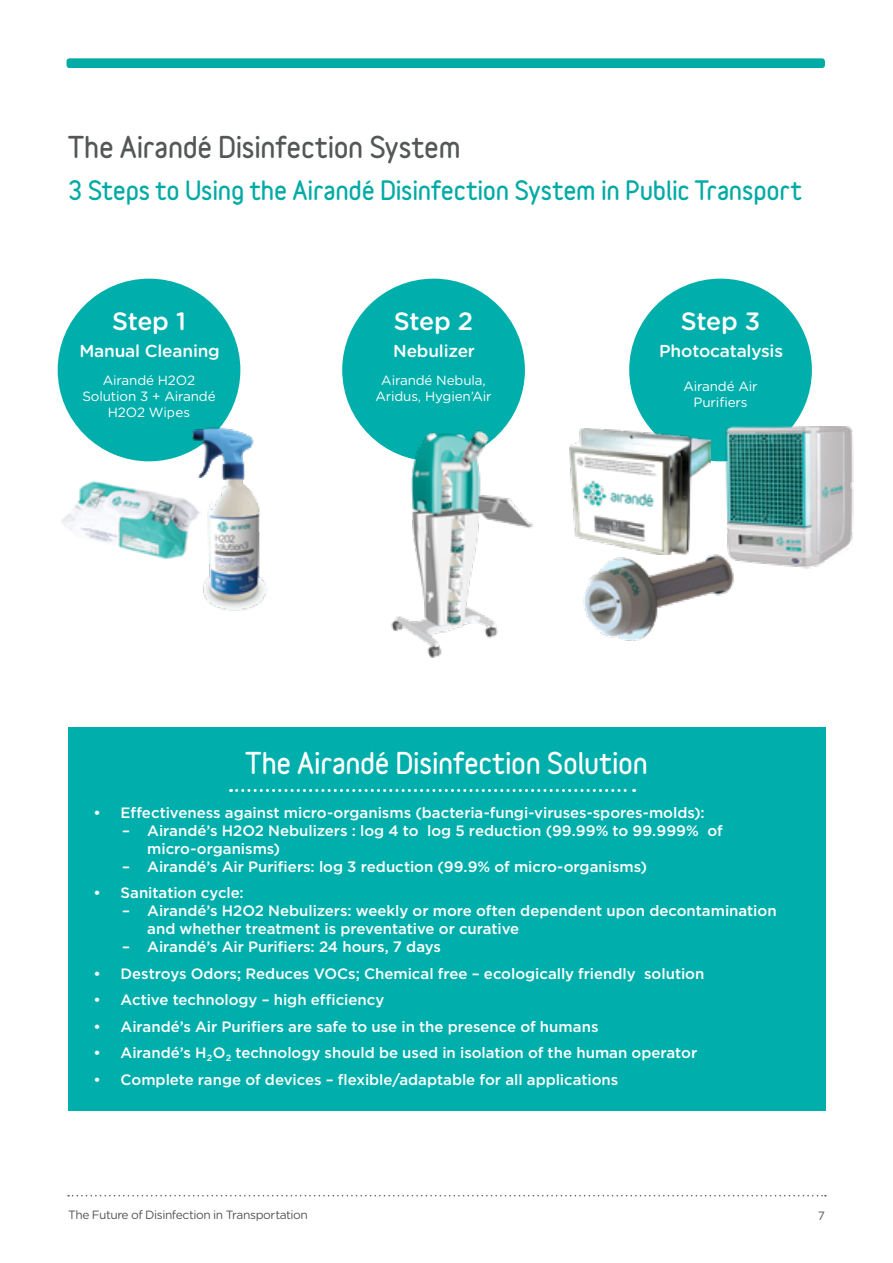
<style>
.page{position:relative;width:893px;height:1263px;background:#fff}
.page>*{position:absolute;margin:0;border:0;box-sizing:border-box;transform-origin:0 0}
.t1{font:900 27px "Variable";letter-spacing:-.01em;color:#fff}
.t2{font:900 27px "Variable";letter-spacing:-.01em;color:#545757}
.t3{font:500 25.05px "Gotham Rounded";letter-spacing:-.015em;color:#fff}
.t4{font:900 24px "Variable";letter-spacing:-.01em;color:#00aaa5}
.t5{font:500 17.25px "Gotham Rounded";letter-spacing:-.01em;color:#fff}
.t6{font:500 15px/18px "Gotham HTF";color:#fff}
.t7{font:13.5px/16px "Gotham Rounded";letter-spacing:-.01em;color:#fff;text-align:center}
.t8{font:12px "Gotham Rounded";letter-spacing:-.04em;color:#545757}
</style>
<div class="page">
<div style="left:67px;top:58px;width:758px;height:10px;background:#00aaa5;border-radius:3px"></div>
<svg style="left:68px;top:1195px;width:758px;height:1px"></svg>
<div style="left:58px;top:279px;width:182px;height:182px;background:#00afac;border-radius:50%"></div>
<div style="left:342px;top:279px;width:183px;height:182px;background:#00afac;border-radius:50%"></div>
<div style="left:629px;top:279px;width:183px;height:182px;background:#00afac;border-radius:50%"></div>
<img style="left:170px;top:409px;width:97px;height:202px">
<img style="left:61px;top:479px;width:141px;height:80px">
<img style="left:371px;top:430px;width:162px;height:227px">
<img style="left:723px;top:426px;width:131px;height:143px">
<img style="left:570px;top:428px;width:140px;height:115px">
<img style="left:583px;top:543px;width:157px;height:98px">
<div style="left:68px;top:727px;width:757px;height:383px;background:#00afac"></div>
<svg style="left:231px;top:789px;width:404px;height:3px"></svg>
<h1 class="t2" style="left:68px;top:126px;width:394px">The Airandé Disinfection System</h1>
<h3 class="t4" style="left:68px;top:171px;width:735px">3 Steps to Using the Airandé Disinfection System in Public Transport</h3>
<h2 class="t3" style="left:112px;top:304px;width:75px">Step 1</h2>
<p class="t5" style="left:79px;top:338px;width:142px">Manual Cleaning</p>
<p class="t7" style="left:82px;top:372px;width:135px">Airandé H2O2<br>Solution 3 + Airandé<br>H2O2 Wipes</p>
<h2 class="t3" style="left:394px;top:304px;width:81px">Step 2</h2>
<p class="t5" style="left:393px;top:338px;width:83px">Nebulizer</p>
<p class="t7" style="left:375px;top:372px;width:118px">Airandé Nebula,<br>Aridus, Hygien’Air</p>
<h2 class="t3" style="left:681px;top:304px;width:81px">Step 3</h2>
<p class="t5" style="left:659px;top:338px;width:125px">Photocatalysis</p>
<p class="t7" style="left:683px;top:378px;width:76px">Airandé Air<br>Purifiers</p>
<h1 class="t1" style="left:246px;top:743px;width:404px">The Airandé Disinfection Solution</h1>
<p class="t6" style="left:94px;top:803px;width:613px">• Effectiveness against micro-organisms (bacteria-fungi-viruses-spores-molds):</p>
<p class="t6" style="left:147px;top:821px;width:577px;text-indent:-25px">– Airandé’s H2O2 Nebulizers : log 4 to log 5 reduction (99.99% to 99.999% of micro-organisms)</p>
<p class="t6" style="left:122px;top:857px;width:526px">– Airandé’s Air Purifiers: log 3 reduction (99.9% of micro-organisms)</p>
<p class="t6" style="left:94px;top:884px;width:152px">• Sanitation cycle:</p>
<p class="t6" style="left:147px;top:902px;width:631px;text-indent:-25px">– Airandé’s H2O2 Nebulizers: weekly or more often dependent upon decontamination and whether treatment is preventative or curative</p>
<p class="t6" style="left:122px;top:938px;width:320px">– Airandé’s Air Purifiers: 24 hours, 7 days</p>
<p class="t6" style="left:94px;top:964px;width:612px">• Destroys Odors; Reduces VOCs; Chemical free – ecologically friendly solution</p>
<p class="t6" style="left:94px;top:991px;width:292px">• Active technology – high efficiency</p>
<p class="t6" style="left:94px;top:1017px;width:506px">• Airandé’s Air Purifiers are safe to use in the presence of humans</p>
<p class="t6" style="left:94px;top:1044px;width:605px">• Airandé’s H<sub>2</sub>O<sub>2</sub> technology should be used in isolation of the human operator</p>
<p class="t6" style="left:94px;top:1070px;width:526px">• Complete range of devices – flexible/adaptable for all applications</p>
<p class="t8" style="left:68px;top:1206px;width:241px">The Future of Disinfection in Transportation</p>
<p class="t8" style="left:818px;top:1207px;width:9px">7</p>
</div>
